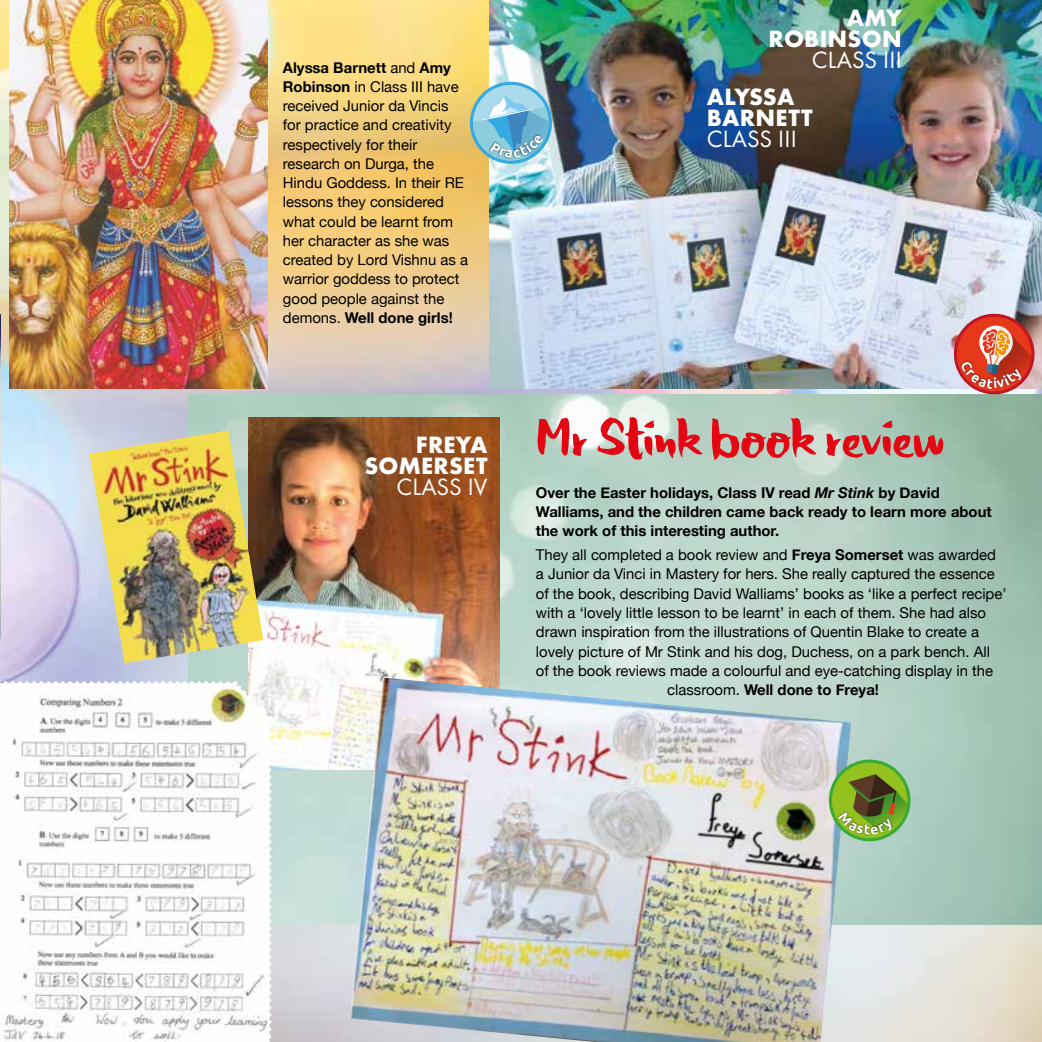
<style>
.page{position:relative;width:1042px;height:1042px;background:#fff}
.page>*{position:absolute;margin:0;border:0;box-sizing:border-box;transform-origin:0 0}
.t1{font:67.38px "Honeyvoid DEMO";color:#e30613}
.t2{font:700 24.5px/21px "Futura PT";letter-spacing:.01em;color:#fff}
.t3{font:24.5px "Futura PT";letter-spacing:.01em;color:#fff}
.t4{font:14.88px/19.2px "Helvetica Neue";color:#000}
.t5{font:700 14.88px/19.2px "Helvetica Neue";color:#000}
.s1{font-weight:700}
.s2{font-style:italic}
.s3{font-weight:400}
</style>
<div class="page">
<img style="left:0;top:0;width:1042px;height:1042px">
<img style="left:189px;top:394px;width:853px;height:531px">
<img style="left:490px;top:0;width:552px;height:388px">
<img style="left:248px;top:418px;width:252px;height:351px">
<img style="left:350px;top:677px;width:501px;height:365px">
<img style="left:0;top:314px;width:1px;height:325px">
<svg style="left:0;top:681px;width:271px;height:361px"></svg>
<img style="left:949px;top:312px;width:86px;height:90px">
<img style="left:467px;top:78px;width:91px;height:96px">
<img style="left:90px;top:430px;width:173px;height:233px">
<img style="left:823px;top:756px;width:89px;height:95px">
<img style="left:10px;top:0;width:258px;height:388px">
<img style="left:953px;top:313px;width:83px;height:82px">
<svg style="left:464px;top:76px;width:91px;height:94px;background:#99c0c3"></svg>
<svg style="left:827px;top:758px;width:85px;height:85px;background:#7ea151"></svg>
<p class="t4" style="left:283px;top:58px;width:187px"><span class="s1">Alyssa Barnett</span> and <span class="s1">Amy<br>Robinson</span> in Class III have received Junior da Vincis for practice and creativity respectively for their research on Durga, the<br>Hindu Goddess. In their RE lessons they considered what could be learnt from her character as she was created by Lord Vishnu as a warrior goddess to protect good people against the demons. <span class="s1">Well done girls!</span></p>
<h2 class="t2" style="left:416px;top:434px;width:73px">FREYA</h2>
<h2 class="t2" style="left:364px;top:455px;width:125px">SOMERSET</h2>
<h2 class="t3" style="left:396px;top:472px;width:93px">CLASS IV</h2>
<h2 class="t2" style="left:768px;top:7px;width:135px;text-align:right">AMY<br>ROBINSON</h2>
<h2 class="t3" style="left:812px;top:45px;width:91px">CLASS III</h2>
<h2 class="t2" style="left:707px;top:86px;width:107px">ALYSSA<br>BARNETT</h2>
<h2 class="t3" style="left:707px;top:124px;width:91px">CLASS III</h2>
<h1 class="t1" style="left:536px;top:405px;width:410px">Mr Stink book review</h1>
<p class="t5" style="left:536px;top:483px;width:457px">Over the Easter holidays, Class IV read <span class="s2">Mr Stink</span> by David<br>Walliams, and the children came back ready to learn more about the work of this interesting author.</p>
<p class="t4" style="left:536px;top:546px;width:462px">They all completed a book review and <span class="s1">Freya Somerset</span> was awarded</p>
<p class="t4" style="left:536px;top:565px;width:460px">a Junior da Vinci in Mastery for hers. She really captured the essence</p>
<p class="t4" style="left:536px;top:585px;width:472px">of the book, describing David Walliams’ books as ‘like a perfect recipe’</p>
<p class="t4" style="left:536px;top:604px;width:452px">with a ‘lovely little lesson to be learnt’ in each of them. She had also</p>
<p class="t4" style="left:536px;top:623px;width:445px">drawn inspiration from the illustrations of Quentin Blake to create a</p>
<p class="t4" style="left:536px;top:642px;width:456px">lovely picture of Mr Stink and his dog, Duchess, on a park bench. All</p>
<p class="t4" style="left:536px;top:662px;width:459px">of the book reviews made a colourful and eye-catching display in the</p>
<p class="t5" style="left:667px;top:680px;width:213px"><span class="s3">classroom.</span> Well done to Freya!</p>
</div>
